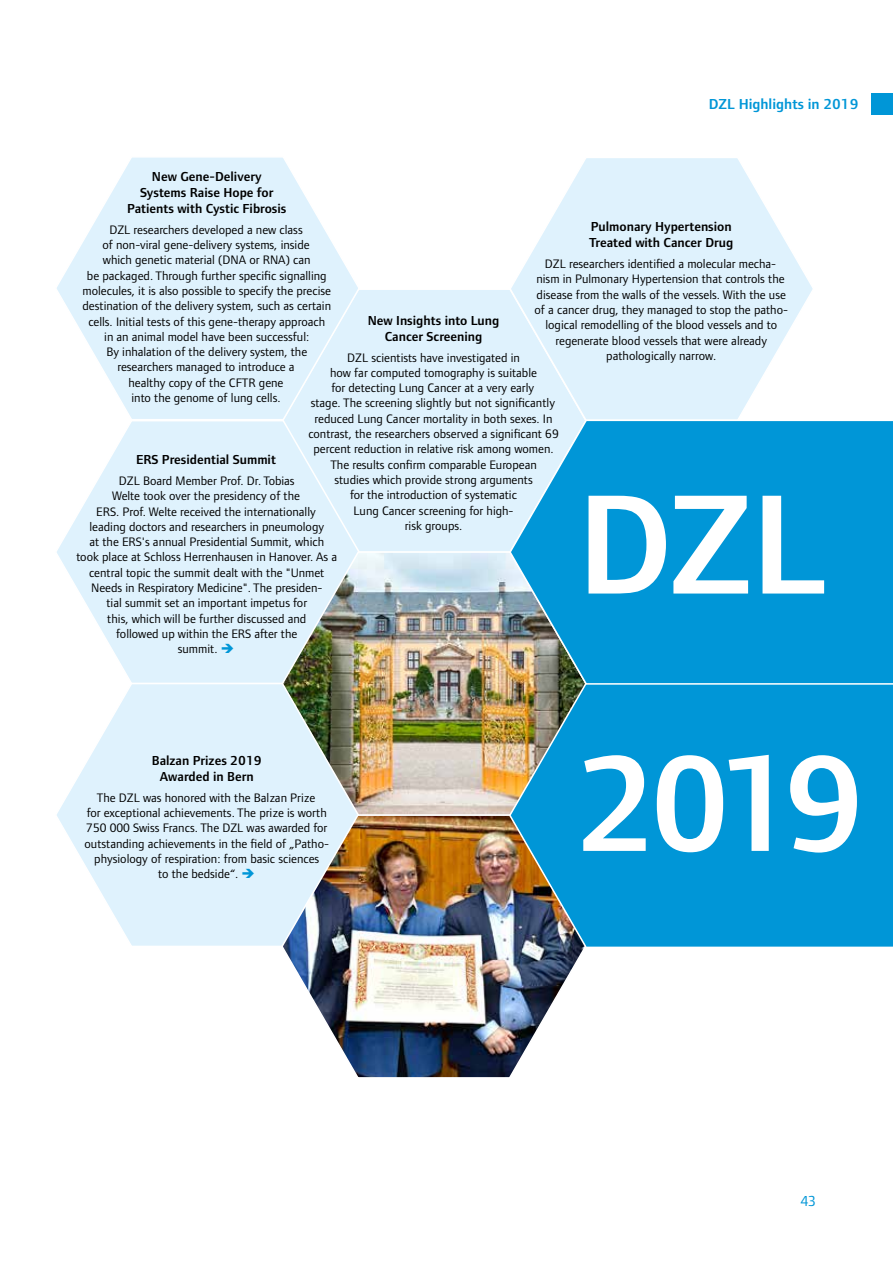
<style>
.page{position:relative;width:893px;height:1263px;background:#fff}
.page>*{position:absolute;margin:0;border:0;box-sizing:border-box;transform-origin:0 0}
.t1{font:600 15px "Foundry Form Sans";color:#0096d7}
.t2{font:15px "Foundry Form Sans";color:#0096d7}
.t3{font:600 13.5px/16.2px "Foundry Form Sans";color:#000;text-align:center}
.t4{font:12.75px/15.3px "Foundry Form Sans";color:#000;text-align:center}
.s1{color:#0096d7}
</style>
<div class="page">
<div style="left:587px;top:685px;width:306px;height:262px;background:#0096d7"></div>
<div style="left:361px;top:290px;width:147px;height:260px;background:#dff2fd"></div>
<svg style="left:57px;top:421px;width:304px;height:260px;background:#e3f3fd"></svg>
<svg style="left:57px;top:681px;width:224px;height:265px"></svg>
<img style="left:280px;top:813px;width:307px;height:265px">
<svg style="left:508px;top:158px;width:305px;height:260px"></svg>
<img style="left:281px;top:550px;width:307px;height:266px">
<svg style="left:57px;top:157px;width:304px;height:264px"></svg>
<div style="left:872px;top:93px;width:21px;height:21px;background:#0096d7"></div>
<svg style="left:508px;top:418px;width:385px;height:267px;background:#1e9ed5"></svg>
<svg style="left:588px;top:496px;width:236px;height:97px"></svg>
<svg style="left:583px;top:755px;width:274px;height:97px"></svg>
<p class="t1" style="left:709px;top:95px;width:151px">DZL Highlights in 2019</p>
<p class="t3" style="left:127px;top:168px;width:161px">New Gene-Delivery<br>Systems Raise Hope for<br>Patients with Cystic Fibrosis</p>
<p class="t4" style="left:82px;top:222px;width:250px">DZL researchers developed a new class<br>of non-viral gene-delivery systems, inside<br>which genetic material (DNA or RNA) can<br>be packaged. Through further specific signalling molecules, it is also possible to specify the precise destination of the delivery system, such as certain cells. Initial tests of this gene-therapy approach in an animal model have been successful:<br>By inhalation of the delivery system, the researchers managed to introduce a<br>healthy copy of the CFTR gene<br>into the genome of lung cells.</p>
<p class="t3" style="left:589px;top:219px;width:146px;text-align:left">Pulmonary Hypertension<br>Treated with Cancer Drug</p>
<p class="t4" style="left:534px;top:256px;width:255px">DZL researchers identified a molecular mecha&shy;nism in Pulmonary Hypertension that controls the disease from the walls of the vessels. With the use of a cancer drug, they managed to stop the patho&shy;logical remodelling of the blood vessels and to regenerate blood vessels that were already pathologically narrow.</p>
<p class="t3" style="left:368px;top:312px;width:133px">New Insights into Lung<br>Cancer Screening</p>
<p class="t4" style="left:308px;top:350px;width:252px">DZL scientists have investigated in<br>how far computed tomography is suitable<br>for detecting Lung Cancer at a very early<br>stage. The screening slightly but not significantly reduced Lung Cancer mortality in both sexes. In contrast, the researchers observed a significant 69 percent reduction in relative risk among women.<br>The results confirm comparable European<br>studies which provide strong arguments<br>for the introduction of systematic<br>Lung Cancer screening for high-<br>risk groups.</p>
<p class="t3" style="left:136px;top:452px;width:141px">ERS Presidential Summit</p>
<p class="t4" style="left:76px;top:473px;width:262px">DZL Board Member Prof. Dr. Tobias<br>Welte took over the presidency of the<br>ERS. Prof. Welte received the internationally<br>leading doctors and researchers in pneumology<br>at the ERS's annual Presidential Summit, which<br>took place at Schloss Herrenhausen in Hanover. As a central topic the summit dealt with the "Unmet Needs in Respiratory Medicine". The presiden-<br>tial summit set an important impetus for<br>this, which will be further discussed and<br>followed up within the ERS after the<br>summit. <span class="s1">➔</span></p>
<p class="t3" style="left:152px;top:752px;width:112px">Balzan Prizes 2019<br>Awarded in Bern</p>
<p class="t4" style="left:85px;top:790px;width:246px">The DZL was honored with the Balzan Prize<br>for exceptional achievements. The prize is worth 750 000 Swiss Francs. The DZL was awarded for outstanding achievements in the field of „Patho&shy;physiology of respiration: from basic sciences<br>to the bedside“. <span class="s1">➔</span></p>
<p class="t2" style="left:800px;top:1192px;width:17px">43</p>
</div>
